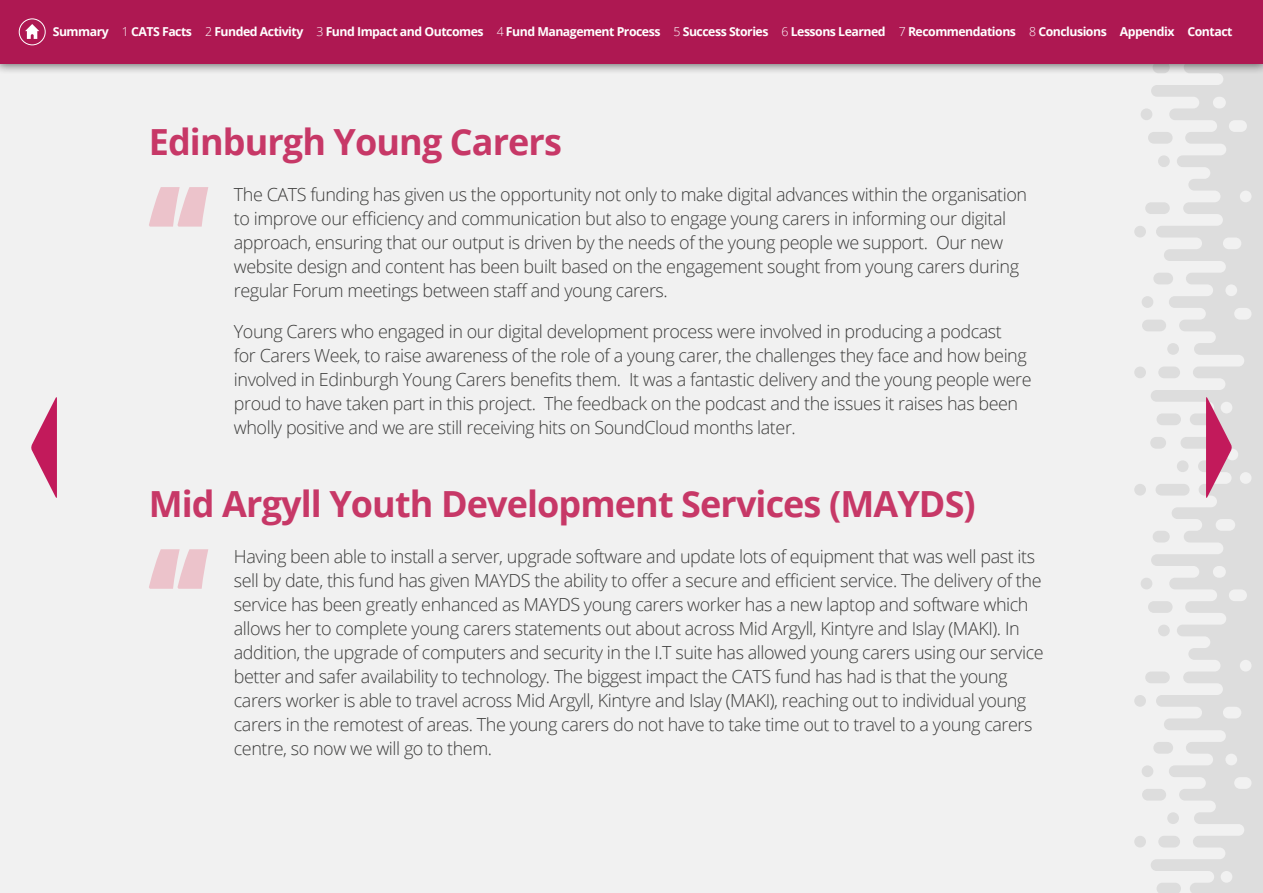
<style>
.page{position:relative;width:1263px;height:893px;background:#f1f1f1}
.page>*{position:absolute;margin:0;border:0;box-sizing:border-box;transform-origin:0 0}
.t1{font:700 36px "Open Sans";letter-spacing:-.025em;color:#c73867}
.t2{font:300 18px/24px "Open Sans";letter-spacing:-.025em;color:#3c3c3b}
.t3{font:700 12.3px "Open Sans";letter-spacing:-.04em;color:#fff}
.s1{font-weight:300}
</style>
<div class="page">
<svg style="left:1151px;top:74px;width:112px;height:819px;fill:#ddd"></svg>
<div style="left:1167px;top:812px;width:12px;height:12px;background:#ddd;border-radius:50%"></div>
<div style="left:1158px;top:836px;width:22px;height:11px;background:#ddd;border-radius:6px"></div>
<div style="left:1134px;top:836px;width:12px;height:11px;background:#ddd;border-radius:50%"></div>
<div style="left:1142px;top:765px;width:11px;height:12px;background:#ddd;border-radius:50%"></div>
<div style="left:1134px;top:695px;width:12px;height:12px;background:#ddd;border-radius:50%"></div>
<div style="left:1177px;top:460px;width:11px;height:12px;background:#ddd;border-radius:50%"></div>
<div style="left:1158px;top:625px;width:12px;height:11px;background:#ddd;border-radius:50%"></div>
<div style="left:1141px;top:578px;width:11px;height:11px;background:#ddd;border-radius:50%"></div>
<div style="left:1134px;top:484px;width:12px;height:12px;background:#ddd;border-radius:50%"></div>
<div style="left:1145px;top:671px;width:25px;height:12px;background:#ddd;border-radius:6px"></div>
<div style="left:1148px;top:601px;width:24px;height:12px;background:#ddd;border-radius:6px"></div>
<div style="left:1153px;top:531px;width:17px;height:11px;background:#ddd;border-radius:6px"></div>
<div style="left:1142px;top:789px;width:24px;height:12px;background:#ddd;border-radius:6px"></div>
<svg style="left:1156px;top:883px;width:25px;height:10px"></svg>
<div style="left:1153px;top:742px;width:20px;height:12px;background:#ddd;border-radius:6px"></div>
<svg style="left:1155px;top:484px;width:34px;height:12px"></svg>
<div style="left:1150px;top:437px;width:16px;height:12px;background:#ddd;border-radius:6px"></div>
<div style="left:1167px;top:343px;width:12px;height:12px;background:#ddd;border-radius:50%"></div>
<div style="left:1158px;top:367px;width:22px;height:11px;background:#ddd;border-radius:6px"></div>
<div style="left:1134px;top:367px;width:12px;height:11px;background:#ddd;border-radius:50%"></div>
<div style="left:1142px;top:296px;width:11px;height:12px;background:#ddd;border-radius:50%"></div>
<div style="left:1134px;top:226px;width:12px;height:11px;background:#ddd;border-radius:50%"></div>
<div style="left:1158px;top:155px;width:12px;height:12px;background:#ddd;border-radius:50%"></div>
<div style="left:1141px;top:108px;width:11px;height:12px;background:#ddd;border-radius:50%"></div>
<div style="left:1145px;top:202px;width:25px;height:12px;background:#ddd;border-radius:6px"></div>
<div style="left:1148px;top:132px;width:24px;height:12px;background:#ddd;border-radius:6px"></div>
<div style="left:1142px;top:320px;width:24px;height:11px;background:#ddd;border-radius:6px"></div>
<div style="left:1156px;top:413px;width:25px;height:12px;background:#ddd;border-radius:6px"></div>
<div style="left:1153px;top:273px;width:20px;height:11px;background:#ddd;border-radius:6px"></div>
<div style="left:0;top:0;width:1263px;height:74px;background:#000;opacity:.55"></div>
<div style="left:0;top:0;width:1263px;height:64px;background:#ae1852"></div>
<div style="left:19px;top:18px;width:27px;height:27px;border:1px solid #fff;border-radius:50%"></div>
<svg style="left:25px;top:24px;width:14px;height:15px"></svg>
<svg style="left:149px;top:187px;width:59px;height:40px"></svg>
<svg style="left:149px;top:549px;width:59px;height:40px"></svg>
<svg style="left:31px;top:397px;width:26px;height:101px"></svg>
<svg style="left:1206px;top:395px;width:26px;height:105px;background:#d17d9d"></svg>
<p class="t3" style="left:53px;top:23px;width:1181px">Summary <span class="s1">1</span> CATS Facts <span class="s1">2</span> Funded Activity <span class="s1">3</span> Fund Impact and Outcomes <span class="s1">4</span> Fund Management Process <span class="s1">5</span> Success Stories <span class="s1">6</span> Lessons Learned <span class="s1">7</span> Recommendations <span class="s1">8</span> Conclusions Appendix Contact</p>
<h1 class="t1" style="left:149px;top:117px;width:415px">Edinburgh Young Carers</h1>
<p class="t2" style="left:234px;top:182px;width:795px">The CATS funding has given us the opportunity not only to make digital advances within the organisation to improve our efficiency and communication but also to engage young carers in informing our digital approach, ensuring that our output is driven by the needs of the young people we support. Our new website design and content has been built based on the engagement sought from young carers during regular Forum meetings between staff and young carers.</p>
<p class="t2" style="left:234px;top:319px;width:799px">Young Carers who engaged in our digital development process were involved in producing a podcast<br>for Carers Week, to raise awareness of the role of a young carer, the challenges they face and how being involved in Edinburgh Young Carers benefits them. It was a fantastic delivery and the young people were proud to have taken part in this project. The feedback on the podcast and the issues it raises has been wholly positive and we are still receiving hits on SoundCloud months later.</p>
<h1 class="t1" style="left:149px;top:479px;width:828px">Mid Argyll Youth Development Services (MAYDS)</h1>
<p class="t2" style="left:234px;top:544px;width:811px">Having been able to install a server, upgrade software and update lots of equipment that was well past its sell by date, this fund has given MAYDS the ability to offer a secure and efficient service. The delivery of the service has been greatly enhanced as MAYDS young carers worker has a new laptop and software which allows her to complete young carers statements out about across Mid Argyll, Kintyre and Islay (MAKI). In addition, the upgrade of computers and security in the I.T suite has allowed young carers using our service better and safer availability to technology. The biggest impact the CATS fund has had is that the young carers worker is able to travel across Mid Argyll, Kintyre and Islay (MAKI), reaching out to individual young carers in the remotest of areas. The young carers do not have to take time out to travel to a young carers centre, so now we will go to them.</p>
</div>
